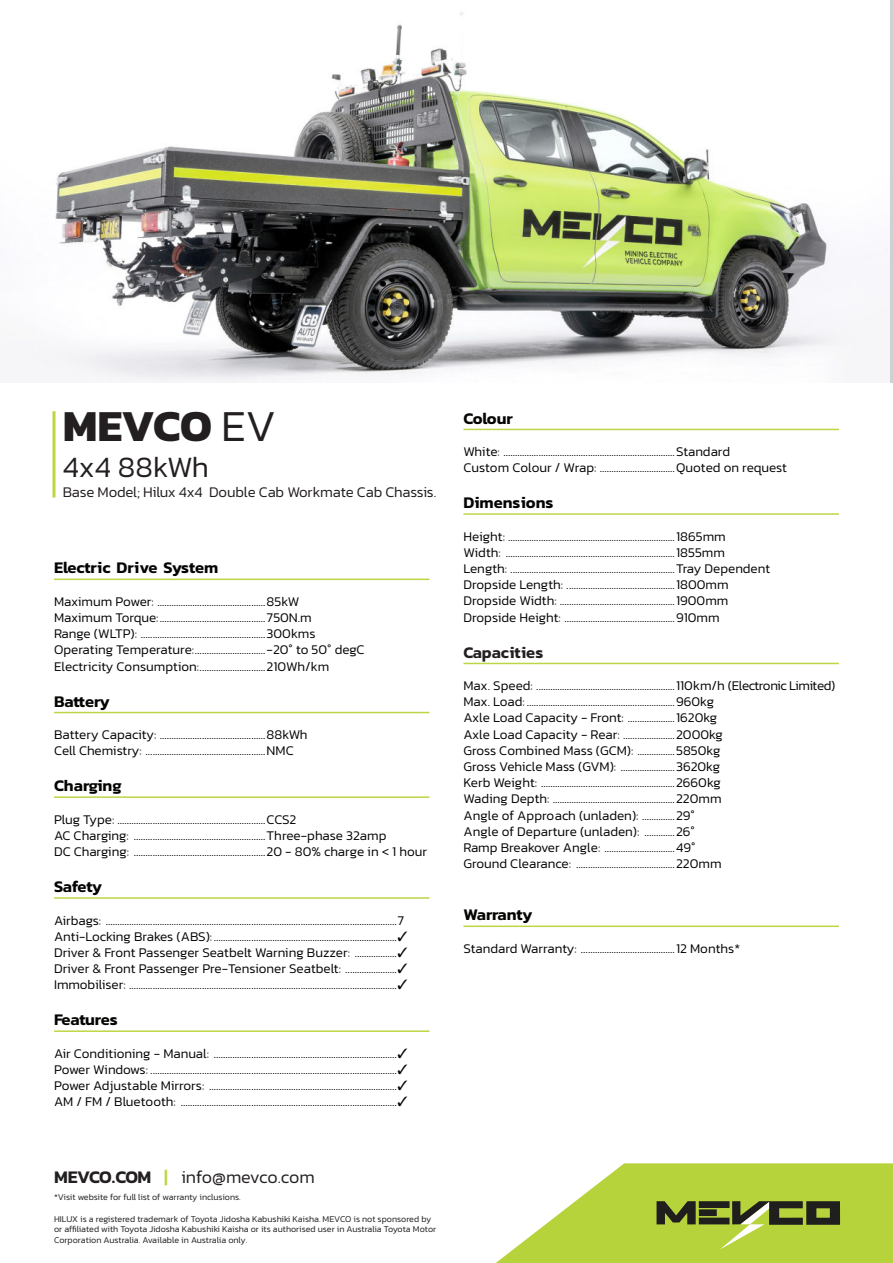
<style>
.page{position:relative;width:893px;height:1263px;background:#fff}
.page>*{position:absolute;margin:0;border:0;box-sizing:border-box;transform-origin:0 0}
.t1{font:700 45px "Kanit";letter-spacing:-.01em;color:#231f20}
.t2{font:300 30px "Kanit";color:#231f20}
.t3{font:300 18px "Kanit";color:#231f20}
.t4{font:600 16.5px "Kanit";color:#040503}
.t5{font:600 16.5px "Kanit";letter-spacing:-.025em;color:#040503}
.t6{font:600 16.5px "Kanit";color:#231f20}
.t7{font:300 15px "Kanit";letter-spacing:-.01em;color:#231f20}
.t8{font:300 13.5px/16.2px "Kanit";color:#040503}
.t9{font:300 9px/10.8px "Kanit";color:#231f20}
.s1{font-weight:300}
.s2{font-weight:600}
.s3{font-weight:500;color:#bcd644}
</style>
<div class="page">
<img style="left:44px;top:12px;width:797px;height:371px">
<hr style="left:54px;top:579px;width:375px;height:1px;background:#bcd644">
<hr style="left:54px;top:712px;width:375px;height:1px;background:#bcd644">
<hr style="left:54px;top:796px;width:375px;height:2px;background:#bcd644">
<hr style="left:54px;top:897px;width:375px;height:2px;background:#bcd644">
<hr style="left:54px;top:1030px;width:375px;height:2px;background:#bcd644">
<hr style="left:463px;top:429px;width:376px;height:1px;background:#bcd644">
<hr style="left:463px;top:513px;width:376px;height:2px;background:#bcd644">
<hr style="left:463px;top:663px;width:376px;height:1px;background:#bcd644">
<hr style="left:463px;top:925px;width:376px;height:2px;background:#bcd644">
<svg style="left:496px;top:1163px;width:397px;height:100px"></svg>
<hr style="left:53px;top:411px;width:3px;height:86px;background:#bcd644">
<h1 class="t1" style="left:63px;top:399px;width:215px">MEVCO <span class="s1">EV</span></h1>
<h2 class="t2" style="left:63px;top:455px;width:148px">4x4 88kWh</h2>
<p class="t7" style="left:63px;top:486px;width:375px">Base Model; Hilux 4x4 Double Cab Workmate Cab Chassis.</p>
<p class="t4" style="left:54px;top:562px;width:166px">Electric Drive System</p>
<p class="t8" style="left:54px;top:594px;width:312px">Maximum Power: ..............................................85kW<br>Maximum Torque: .............................................750N.m<br>Range (WLTP): .....................................................300kms Operating Temperature: ..............................-20° to 50° degC Electricity Consumption: ............................210Wh/km</p>
<p class="t4" style="left:54px;top:695px;width:57px">Battery</p>
<p class="t8" style="left:54px;top:728px;width:255px">Battery Capacity: .............................................88kWh<br>Cell Chemistry: ...................................................NMC</p>
<p class="t4" style="left:54px;top:779px;width:69px">Charging</p>
<p class="t8" style="left:54px;top:812px;width:375px">Plug Type: ...............................................................CCS2<br>AC Charging: ........................................................Three-phase 32amp<br>DC Charging: ........................................................20 - 80% charge in &lt; 1 hour</p>
<p class="t4" style="left:54px;top:880px;width:50px">Safety</p>
<p class="t8" style="left:54px;top:913px;width:355px">Airbags: ............................................................................................................................7<br>Anti-Locking Brakes (ABS): ..............................................................................✓ Driver &amp; Front Passenger Seatbelt Warning Buzzer: ..................✓ Driver &amp; Front Passenger Pre-Tensioner Seatbelt: ......................✓ Immobiliser: ..................................................................................................................✓</p>
<p class="t5" style="left:54px;top:1013px;width:65px">Features</p>
<p class="t8" style="left:54px;top:1046px;width:355px;text-align:justify">Air Conditioning - Manual: ..............................................................................✓ Power Windows: .........................................................................................................✓ Power Adjustable Mirrors: ................................................................................✓ AM / FM / Bluetooth: ............................................................................................✓</p>
<h3 class="t3" style="left:54px;top:1170px;width:262px"><span class="s2">MEVCO.COM</span> <span class="s3">|</span> info@mevco.com</h3>
<p class="t9" style="left:54px;top:1192px;width:188px">*Visit website for full list of warranty inclusions.</p>
<p class="t9" style="left:54px;top:1214px;width:384px">HILUX is a registered trademark of Toyota Jidosha Kabushiki Kaisha. MEVCO is not sponsored by or affiliated with Toyota Jidosha Kabushiki Kaisha or its authorised user in Australia Toyota Motor<br>Corporation Australia. Available in Australia only.</p>
<p class="t4" style="left:463px;top:412px;width:51px">Colour</p>
<p class="t8" style="left:463px;top:445px;width:325px">White: .........................................................................Standard<br>Custom Colour / Wrap: ................................Quoted on request</p>
<p class="t4" style="left:463px;top:496px;width:92px">Dimensions</p>
<p class="t8" style="left:463px;top:529px;width:308px">Height: .......................................................................1865mm<br>Width: ........................................................................1855mm Length: . .....................................................................Tray Dependent Dropside Length: . .............................................1800mm Dropside Width: .................................................1900mm Dropside Height: ...............................................910mm</p>
<p class="t6" style="left:463px;top:646px;width:81px">Capacities</p>
<p class="t8" style="left:463px;top:679px;width:373px">Max. Speed: ...........................................................110km/h (Electronic Limited)<br>Max. Load: ...............................................................960kg<br>Axle Load Capacity - Front: ....................1620kg<br>Axle Load Capacity - Rear: ......................2000kg<br>Gross Combined Mass (GCM): ................5850kg<br>Gross Vehicle Mass (GVM): .......................3620kg<br>Kerb Weight: .........................................................2660kg<br>Wading Depth: ....................................................220mm<br>Angle of Approach (unladen): ..............29°<br>Angle of Departure (unladen): .............26°<br>Ramp Breakover Angle: ..............................49°<br>Ground Clearance: ..........................................220mm</p>
<p class="t5" style="left:463px;top:909px;width:70px">Warranty</p>
<p class="t8" style="left:463px;top:941px;width:278px">Standard Warranty: ........................................12 Months*</p>
</div>
